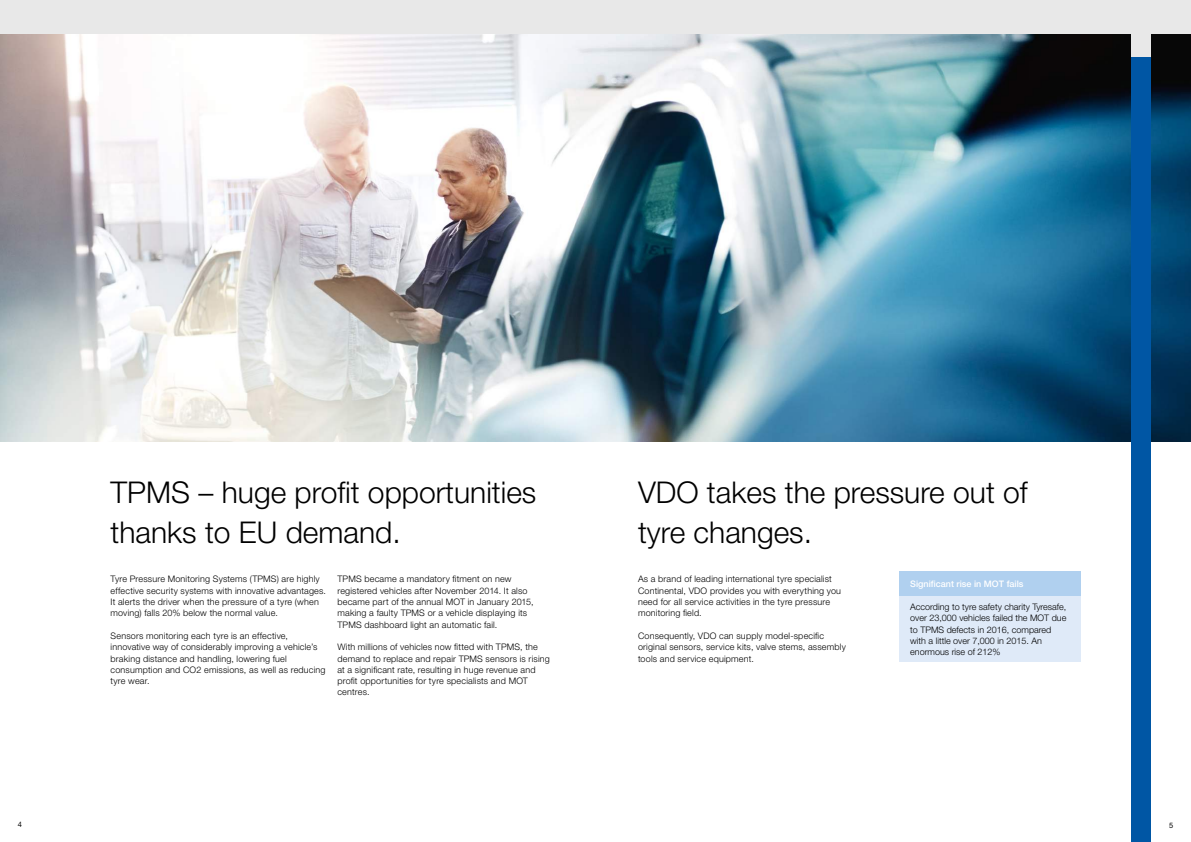
<style>
.page{position:relative;width:1191px;height:842px;background:#fff}
.page>*{position:absolute;margin:0;border:0;box-sizing:border-box;transform-origin:0 0}
.t1{font:300 30px/39.5px "Helvetica Neue LT Pro";color:#000}
.t2{font:300 9px/11.3px "Helvetica Neue LT Pro";letter-spacing:.02em;color:#000}
.t3{font:300 9px/11.3px "Helvetica Neue LT Pro";color:#000}
.t4{font:500 9px "Helvetica Neue LT Pro";color:#fff}
.t5{font:7.5px "Helvetica Neue LT Pro";color:#000}
</style>
<div class="page">
<img style="left:0;top:34px;width:1191px;height:407px">
<div style="left:899px;top:571px;width:181px;height:26px;background:#b0d0ef"></div>
<div style="left:899px;top:597px;width:181px;height:65px;background:#dfeaf8"></div>
<div style="left:1131px;top:57px;width:20px;height:785px;background:#0056a4"></div>
<div style="left:0;top:0;width:1191px;height:34px;background:#e8e8e8"></div>
<div style="left:1131px;top:34px;width:20px;height:23px;background:#e8e8e8"></div>
<h1 class="t1" style="left:111px;top:472px;width:427px">TPMS – huge profit opportunities thanks to EU demand.</h1>
<p class="t2" style="left:111px;top:573px;width:217px">Tyre Pressure Monitoring Systems (TPMS) are highly effective security systems with innovative advantages.<br>It alerts the driver when the pressure of a tyre (when moving) falls 20% below the normal value.</p>
<p class="t2" style="left:111px;top:630px;width:216px">Sensors monitoring each tyre is an effective, innovative way of considerably improving a vehicle’s braking distance and handling, lowering fuel consumption and CO2 emissions, as well as reducing tyre wear.</p>
<p class="t2" style="left:337px;top:573px;width:198px">TPMS became a mandatory fitment on new registered vehicles after November 2014. It also became part of the annual MOT in January 2015, making a faulty TPMS or a vehicle displaying its TPMS dashboard light an automatic fail.</p>
<p class="t2" style="left:337px;top:641px;width:214px">With millions of vehicles now fitted with TPMS, the demand to replace and repair TPMS sensors is rising at a significant rate, resulting in huge revenue and profit opportunities for tyre specialists and MOT centres.</p>
<h1 class="t1" style="left:638px;top:472px;width:391px">VDO takes the pressure out of tyre changes.</h1>
<p class="t2" style="left:638px;top:573px;width:205px">As a brand of leading international tyre specialist Continental, VDO provides you with everything you need for all service activities in the tyre pressure monitoring field.</p>
<p class="t2" style="left:638px;top:630px;width:209px">Consequently, VDO can supply model-specific original sensors, service kits, valve stems, assembly tools and service equipment.</p>
<p class="t4" style="left:910px;top:578px;width:115px">Significant rise in MOT fails</p>
<p class="t3" style="left:910px;top:601px;width:158px">According to tyre safety charity Tyresafe, over 23,000 vehicles failed the MOT due to TPMS defects in 2016, compared with a little over 7,000 in 2015. An enormous rise of 212%</p>
<p class="t5" style="left:18px;top:820px;width:6px">4</p>
<p class="t5" style="left:1169px;top:820px;width:6px">5</p>
</div>
